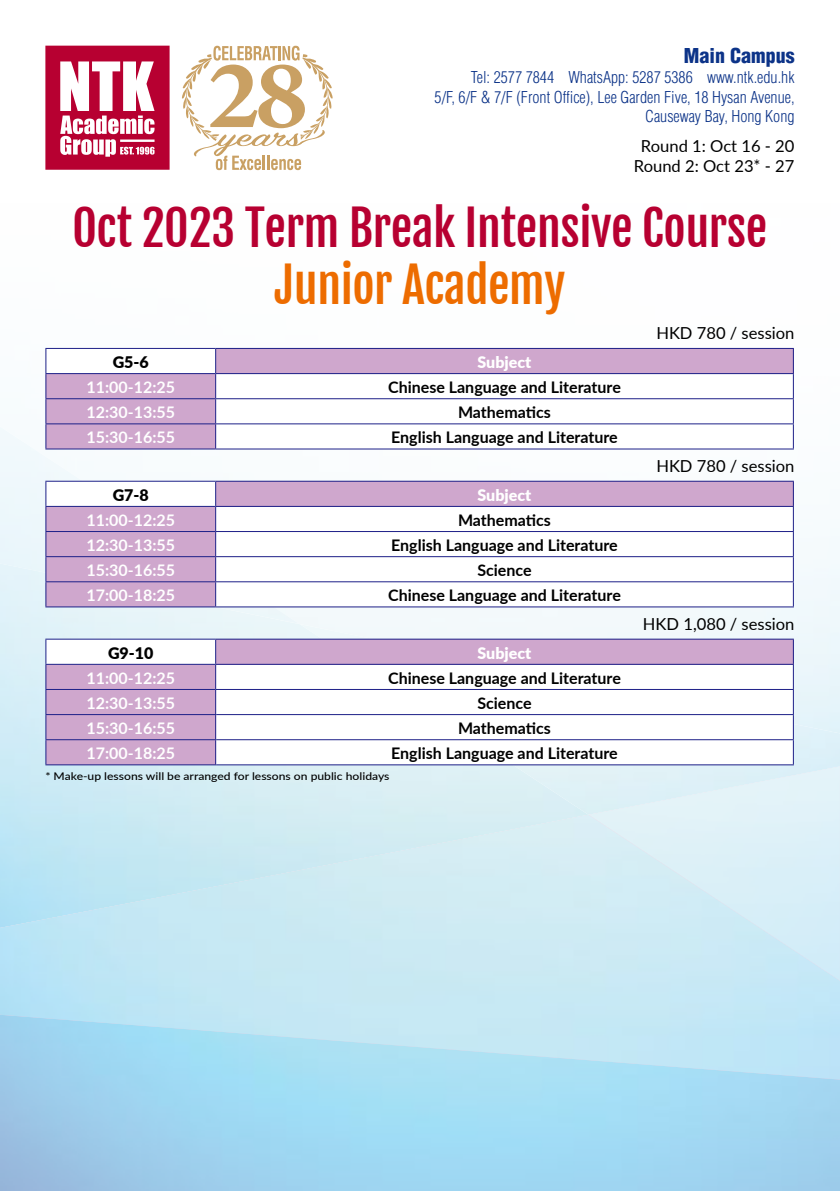
<style>
.page{position:relative;width:840px;height:1191px;background:#fff}
.page>*{position:absolute;margin:0;border:0;box-sizing:border-box;transform-origin:0 0}
.t1{font:48px "Fjalla One";letter-spacing:-.01em;color:#b70031}
.t2{font:48px "Fjalla One";letter-spacing:-.01em;color:#ed6c00}
.t3{font:900 condensed 20px "Helvetica";color:#0c3388}
.t4{font:16.6px/19.8px "Lato";color:#000;text-align:center}
.t5{font:700 16px "Lato";color:#000}
.t6{font:700 16px "Lato";color:#fff}
.t7{font:300 condensed 16px/19.2px "Helvetica";color:#0c3388;text-align:right}
.t8{font:900 16px "Lato";color:#fff}
.t9{font:900 16px "Lato";color:#000}
.t10{font:500 10.6px "Lato";color:#000;scale:1.15 1}
</style>
<div class="page">
<img style="left:45px;top:60px;width:794px;height:564px">
<img style="left:588px;top:624px;width:251px;height:142px">
<img style="left:0;top:427px;width:299px;height:136px">
<img style="left:0;top:563px;width:588px;height:251px">
<svg style="left:45px;top:46px;width:124px;height:124px"></svg>
<svg style="left:179px;top:45px;width:156px;height:125px"></svg>
<svg style="left:216px;top:374px;width:576px;height:74px"></svg>
<div style="left:215px;top:348px;width:577px;height:25px;background:#cfa7cd"></div>
<hr style="left:45px;top:348px;width:170px;height:1px;background:#1d2088">
<hr style="left:215px;top:348px;width:578px;height:1px;background:#1d2088">
<hr style="left:215px;top:373px;width:578px;height:1px;background:#1d2088">
<hr style="left:215px;top:398px;width:578px;height:1px;background:#1d2088">
<hr style="left:215px;top:423px;width:578px;height:1px;background:#1d2088">
<svg style="left:45px;top:349px;width:171px;height:99px"></svg>
<svg style="left:792px;top:349px;width:1px;height:99px"></svg>
<hr style="left:45px;top:448px;width:170px;height:1px;background:#1d2088">
<hr style="left:215px;top:448px;width:578px;height:1px;background:#1d2088">
<svg style="left:216px;top:507px;width:576px;height:99px"></svg>
<div style="left:215px;top:481px;width:577px;height:25px;background:#cfa7cd"></div>
<hr style="left:45px;top:481px;width:170px;height:1px;background:#1d2088">
<hr style="left:215px;top:481px;width:578px;height:1px;background:#1d2088">
<hr style="left:215px;top:506px;width:578px;height:1px;background:#1d2088">
<hr style="left:215px;top:531px;width:578px;height:1px;background:#1d2088">
<hr style="left:215px;top:556px;width:578px;height:1px;background:#1d2088">
<hr style="left:215px;top:581px;width:578px;height:1px;background:#1d2088">
<svg style="left:45px;top:482px;width:171px;height:125px"></svg>
<svg style="left:792px;top:482px;width:1px;height:124px"></svg>
<hr style="left:215px;top:606px;width:578px;height:1px;background:#1d2088">
<svg style="left:216px;top:665px;width:576px;height:99px"></svg>
<div style="left:215px;top:639px;width:577px;height:25px;background:#cfa7cd"></div>
<hr style="left:45px;top:638px;width:170px;height:1px;background:#1d2088">
<hr style="left:215px;top:638px;width:578px;height:1px;background:#1d2088">
<hr style="left:215px;top:664px;width:578px;height:1px;background:#1d2088">
<hr style="left:215px;top:689px;width:578px;height:1px;background:#1d2088">
<hr style="left:216px;top:714px;width:577px;height:1px;background:#1d2088">
<hr style="left:45px;top:764px;width:171px;height:1px;background:#1d2088">
<hr style="left:216px;top:739px;width:577px;height:1px;background:#1d2088">
<svg style="left:45px;top:639px;width:171px;height:125px"></svg>
<svg style="left:792px;top:639px;width:1px;height:125px"></svg>
<hr style="left:216px;top:764px;width:577px;height:1px;background:#1d2088">
<p class="t3" style="left:683px;top:43px;width:112px">Main Campus</p>
<p class="t7" style="left:434px;top:68px;width:361px">Tel: 2577 7844 WhatsApp: 5287 5386 www.ntk.edu.hk<br>5/F, 6/F &amp; 7/F (Front Office), Lee Garden Five, 18 Hysan Avenue,<br>Causeway Bay, Hong Kong</p>
<p class="t4" style="left:633px;top:135px;width:162px">Round 1: Oct 16 - 20<br>Round 2: Oct 23* - 27</p>
<h1 class="t1" style="left:72px;top:198px;width:696px">Oct 2023 Term Break Intensive Course</h1>
<h1 class="t2" style="left:274px;top:256px;width:292px">Junior Academy</h1>
<p class="t4" style="left:656px;top:323px;width:140px">HKD 780 / session</p>
<p class="t9" style="left:113px;top:350px;width:38px">G5-6</p>
<p class="t8" style="left:477px;top:350px;width:55px">Subject</p>
<p class="t6" style="left:86px;top:375px;width:90px">11:00-12:25</p>
<p class="t5" style="left:388px;top:375px;width:234px">Chinese Language and Literature</p>
<p class="t6" style="left:86px;top:400px;width:90px">12:30-13:55</p>
<p class="t5" style="left:458px;top:400px;width:94px">Mathematics</p>
<p class="t6" style="left:86px;top:426px;width:90px">15:30-16:55</p>
<p class="t5" style="left:391px;top:426px;width:228px">English Language and Literature</p>
<p class="t4" style="left:656px;top:455px;width:140px">HKD 780 / session</p>
<p class="t9" style="left:113px;top:483px;width:38px">G7-8</p>
<p class="t8" style="left:477px;top:483px;width:55px">Subject</p>
<p class="t6" style="left:86px;top:508px;width:90px">11:00-12:25</p>
<p class="t5" style="left:458px;top:508px;width:94px">Mathematics</p>
<p class="t6" style="left:86px;top:533px;width:90px">12:30-13:55</p>
<p class="t5" style="left:391px;top:533px;width:228px">English Language and Literature</p>
<p class="t6" style="left:86px;top:558px;width:90px">15:30-16:55</p>
<p class="t5" style="left:477px;top:558px;width:56px">Science</p>
<p class="t6" style="left:86px;top:583px;width:90px">17:00-18:25</p>
<p class="t5" style="left:388px;top:583px;width:234px">Chinese Language and Literature</p>
<p class="t4" style="left:642px;top:613px;width:153px">HKD 1,080 / session</p>
<p class="t9" style="left:108px;top:641px;width:47px">G9-10</p>
<p class="t8" style="left:477px;top:641px;width:55px">Subject</p>
<p class="t6" style="left:86px;top:666px;width:90px">11:00-12:25</p>
<p class="t5" style="left:388px;top:666px;width:234px">Chinese Language and Literature</p>
<p class="t6" style="left:86px;top:691px;width:90px">12:30-13:55</p>
<p class="t5" style="left:477px;top:691px;width:56px">Science</p>
<p class="t6" style="left:86px;top:716px;width:90px">15:30-16:55</p>
<p class="t5" style="left:458px;top:716px;width:94px">Mathematics</p>
<p class="t6" style="left:86px;top:741px;width:90px">17:00-18:25</p>
<p class="t5" style="left:391px;top:741px;width:228px">English Language and Literature</p>
<p class="t10" style="left:45px;top:768px;width:300px">* Make-up lessons will be arranged for lessons on public holidays</p>
</div>
